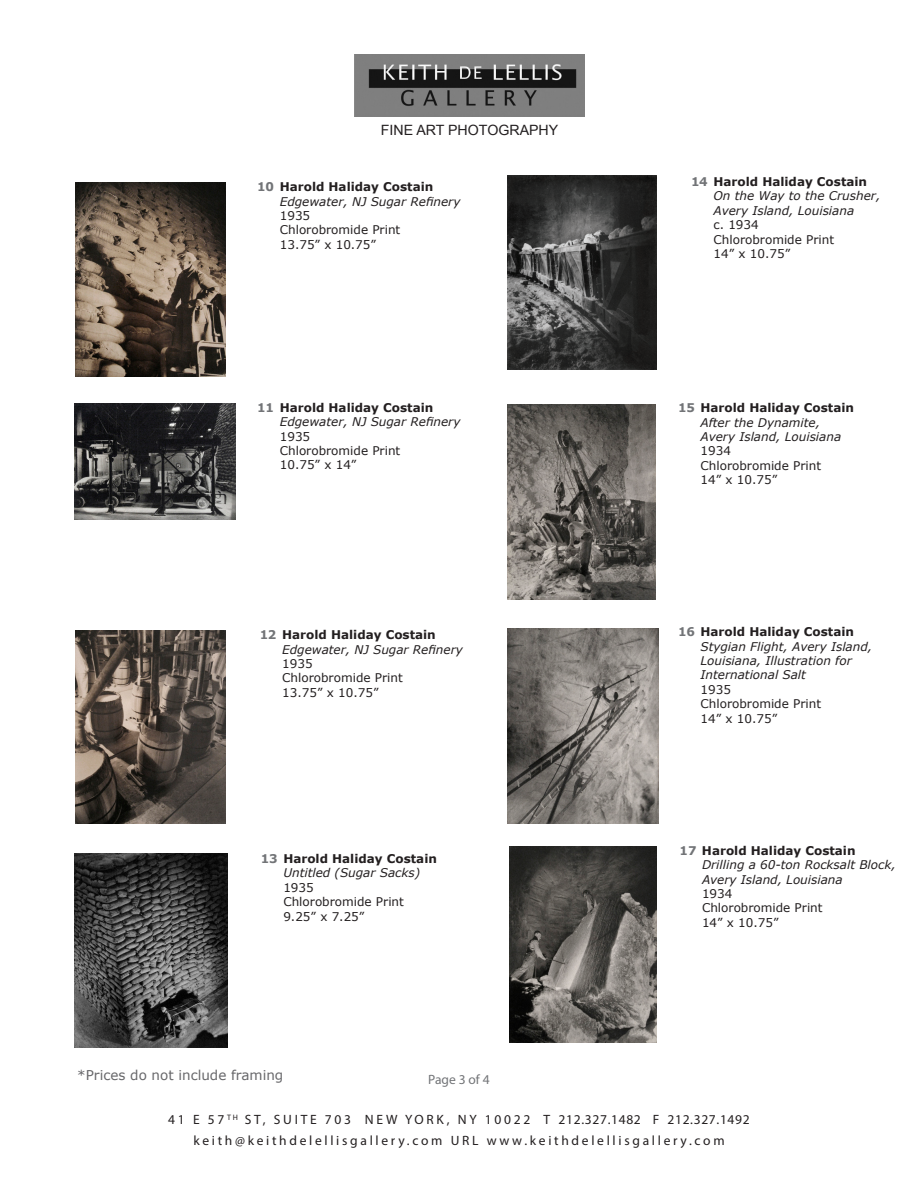
<style>
.page{position:relative;width:918px;height:1188px;background:#fff}
.page>*{position:absolute;margin:0;border:0;box-sizing:border-box;transform-origin:0 0}
.t1{font:14.25px "Arial";color:#231f20}
.t2{font:13.5px "Myriad Pro";letter-spacing:.2em;color:#231f20}
.t3{font:13.5px "Verdana";color:#67676a}
.t4{font:13.5px "Myriad Pro";color:#727477}
.t5{font:12px/14.4px "Verdana";color:#231f20}
.t6{font:italic 12px/14.4px "Verdana";color:#231f20}
.t7{font:700 12px "Verdana";color:#231f20}
.s1{font-weight:700;color:#727477}
.s2{font-weight:700}
.s3{font-style:italic}
.s4{font-weight:700;font-style:normal;color:#727477}
.s5{font-weight:700;font-style:normal}
.s6{font-style:normal}
.s7{color:#727477}
</style>
<div class="page">
<img style="left:355px;top:54px;width:229px;height:63px">
<img style="left:74px;top:854px;width:154px;height:194px">
<img style="left:508px;top:176px;width:149px;height:193px">
<img style="left:75px;top:630px;width:150px;height:194px">
<img style="left:74px;top:403px;width:162px;height:116px">
<img style="left:75px;top:183px;width:151px;height:193px">
<img style="left:508px;top:628px;width:151px;height:196px">
<img style="left:509px;top:847px;width:148px;height:195px">
<img style="left:508px;top:404px;width:148px;height:196px">
<p class="t1" style="left:381px;top:120px;width:179px">FINE ART PHOTOGRAPHY</p>
<p class="t5" style="left:280px;top:180px;width:182px;text-indent:-22px"><span class="s1">10</span> <span class="s2">Harold Haliday Costain<br></span><span class="s3">Edgewater, NJ Sugar Refinery<br></span>1935<br>Chlorobromide Print<br>13.75” x 10.75”</p>
<p class="t5" style="left:280px;top:400px;width:182px;text-indent:-22px"><span class="s1">11</span> <span class="s2">Harold Haliday Costain<br></span><span class="s3">Edgewater, NJ Sugar Refinery<br></span>1935<br>Chlorobromide Print<br>10.75” x 14”</p>
<p class="t5" style="left:282px;top:628px;width:182px;text-indent:-22px"><span class="s1">12</span> <span class="s2">Harold Haliday Costain<br></span><span class="s3">Edgewater, NJ Sugar Refinery<br></span>1935<br>Chlorobromide Print<br>13.75” x 10.75”</p>
<p class="t5" style="left:283px;top:852px;width:155px;text-indent:-22px"><span class="s1">13</span> <span class="s2">Harold Haliday Costain<br></span><span class="s3">Untitled (Sugar Sacks)<br></span>1935<br>Chlorobromide Print<br>9.25” x 7.25”</p>
<p class="t3" style="left:77px;top:1066px;width:208px">*Prices do not include framing</p>
<p class="t4" style="left:428px;top:1071px;width:63px">Page 3 of 4</p>
<p class="t6" style="left:714px;top:175px;width:168px;text-indent:-22px"><span class="s4">14</span> <span class="s5">Harold Haliday Costain<br></span>On the Way to the Crusher,<br>Avery Island, Louisiana<br><span class="s6">c. 1934<br>Chlorobromide Print<br>14” x 10.75”</span></p>
<p class="t7" style="left:678px;top:400px;width:178px"><span class="s7">15</span> Harold Haliday Costain</p>
<p class="t6" style="left:700px;top:415px;width:121px">After the Dynamite,</p>
<p class="t6" style="left:700px;top:430px;width:142px">Avery Island, Louisiana</p>
<p class="t5" style="left:700px;top:444px;width:32px">1934</p>
<p class="t5" style="left:700px;top:458px;width:122px">Chlorobromide Print</p>
<p class="t5" style="left:700px;top:473px;width:78px">14” x 10.75”</p>
<p class="t7" style="left:678px;top:624px;width:178px"><span class="s7">16</span> Harold Haliday Costain</p>
<p class="t6" style="left:700px;top:639px;width:173px">Stygian Flight, Avery Island,</p>
<p class="t6" style="left:700px;top:654px;width:153px">Louisiana, Illustration for</p>
<p class="t6" style="left:700px;top:668px;width:107px">International Salt</p>
<p class="t5" style="left:700px;top:682px;width:32px">1935</p>
<p class="t5" style="left:700px;top:697px;width:122px">Chlorobromide Print</p>
<p class="t5" style="left:700px;top:711px;width:78px">14” x 10.75”</p>
<p class="t7" style="left:680px;top:843px;width:178px"><span class="s7">17</span> Harold Haliday Costain</p>
<p class="t6" style="left:702px;top:858px;width:195px">Drilling a 60-ton Rocksalt Block,</p>
<p class="t6" style="left:702px;top:872px;width:142px">Avery Island, Louisiana</p>
<p class="t5" style="left:702px;top:887px;width:32px">1934</p>
<p class="t5" style="left:702px;top:901px;width:122px">Chlorobromide Print</p>
<p class="t5" style="left:702px;top:915px;width:78px">14” x 10.75”</p>
<p class="t2" style="left:168px;top:1112px;width:583px">41 E 57 <sup>TH</sup> ST, SUITE 703 NEW YORK, NY 10022 T 212.327.1482 F 212.327.1492</p>
<p class="t2" style="left:193px;top:1133px;width:533px">keith@keithdelellisgallery.com URL www.keithdelellisgallery.com</p>
</div>
